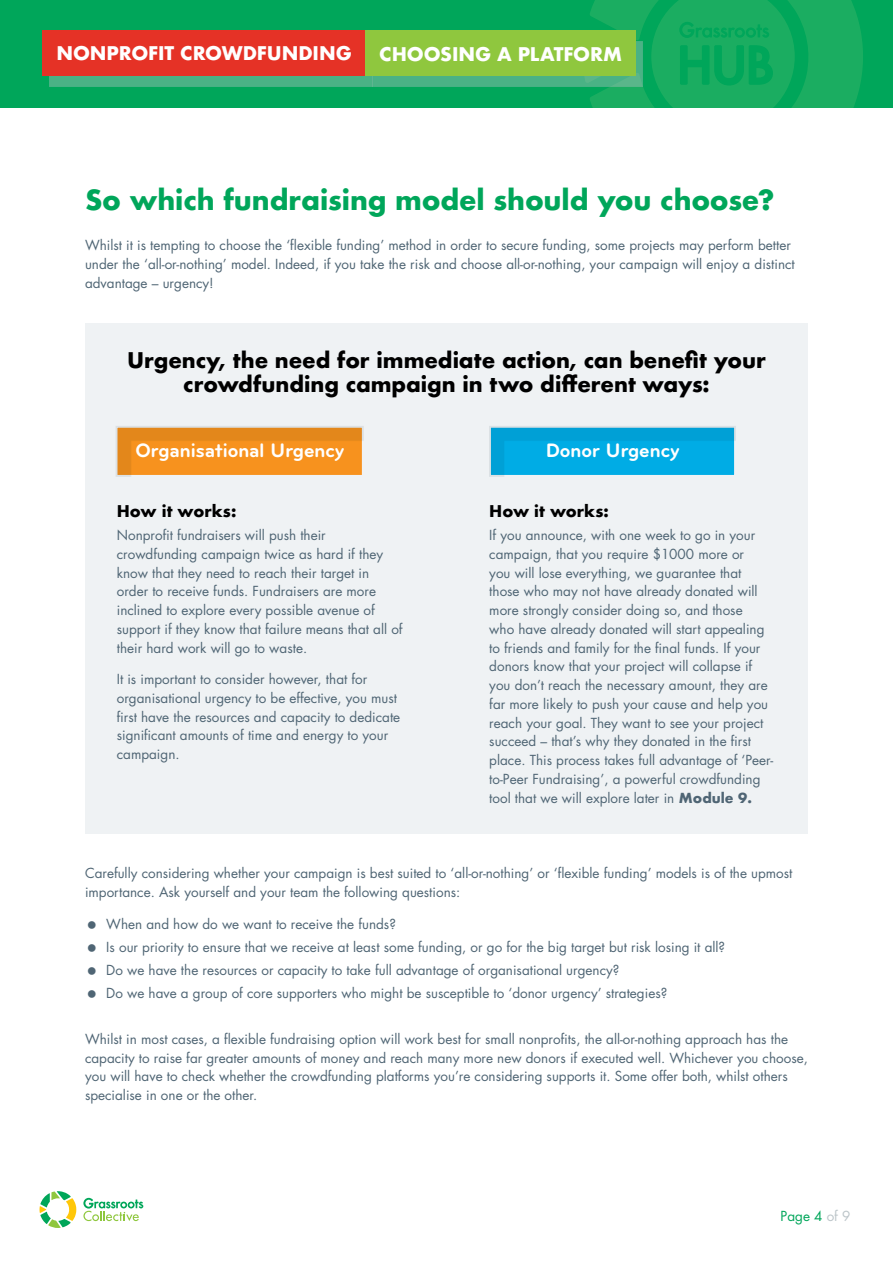
<style>
.page{position:relative;width:893px;height:1263px;background:#fff}
.page>*{position:absolute;margin:0;border:0;box-sizing:border-box;transform-origin:0 0}
.t1{font:700 27px "Futura";letter-spacing:-.005em;color:#00a65a}
.t2{font:700 21px/24px "Futura";color:#000;text-align:center}
.t3{font:700 20.25px "Bryant";letter-spacing:-.02em;color:#fff}
.t4{font:700 18.3px "Futura";letter-spacing:-.005em;color:#fff}
.t5{font:700 15.75px "Futura";color:#000}
.t6{font:13.5px/18.8px "Futura";color:#4f6574}
.t7{font:13.5px "Futura";color:#00a65a}
.s1{font-weight:700}
.s2{color:#bcc5c9}
</style>
<div class="page">
<div style="left:85px;top:323px;width:723px;height:510px;background:#eff2f4"></div>
<svg style="left:40px;top:1191px;width:36px;height:37px"></svg>
<svg style="left:83px;top:1198px;width:60px;height:23px"></svg>
<div style="left:114px;top:424px;width:250px;height:54px;background:#bcc5c9;opacity:.3"></div>
<div style="left:487px;top:424px;width:249px;height:54px;background:#bcc5c9;opacity:.3"></div>
<div style="left:0;top:0;width:893px;height:107px;background:#00a65a"></div>
<svg style="left:590px;top:0;width:273px;height:107px"></svg>
<div style="left:49px;top:41px;width:324px;height:46px;background:#4ab285"></div>
<div style="left:43px;top:30px;width:323px;height:46px;background:#e53226"></div>
<div style="left:373px;top:41px;width:270px;height:46px;background:#bcc5c9;opacity:.4"></div>
<div style="left:366px;top:30px;width:270px;height:46px;background:#8fc73e"></div>
<h3 class="t4" style="left:57px;top:40px;width:297px">NONPROFIT CROWDFUNDING</h3>
<h3 class="t4" style="left:379px;top:40px;width:244px">CHOOSING A PLATFORM</h3>
<h1 class="t1" style="left:85px;top:180px;width:691px">So which fundraising model should you choose?</h1>
<p class="t6" style="left:85px;top:236px;width:711px">Whilst it is tempting to choose the ‘flexible funding’ method in order to secure funding, some projects may perform better under the ‘all-or-nothing’ model. Indeed, if you take the risk and choose all-or-nothing, your campaign will enjoy a distinct advantage – urgency!</p>
<h2 class="t2" style="left:127px;top:348px;width:640px">Urgency, the need for immediate action, can benefit your crowdfunding campaign in two different ways:</h2>
<h3 class="t3" style="left:135px;top:439px;width:210px">Organisational Urgency</h3>
<h3 class="t3" style="left:545px;top:439px;width:136px">Donor Urgency</h3>
<p class="t5" style="left:117px;top:500px;width:121px">How it works:</p>
<p class="t6" style="left:117px;top:526px;width:287px">Nonprofit fundraisers will push their crowdfunding campaign twice as hard if they know that they need to reach their target in order to receive funds. Fundraisers are more inclined to explore every possible avenue of support if they know that failure means that all of their hard work will go to waste.</p>
<p class="t6" style="left:117px;top:670px;width:285px">It is important to consider however, that for organisational urgency to be effective, you must first have the resources and capacity to dedicate significant amounts of time and energy to your campaign.</p>
<p class="t5" style="left:489px;top:500px;width:121px">How it works:</p>
<p class="t6" style="left:489px;top:526px;width:286px">If you announce, with one week to go in your campaign, that you require $1000 more or<br>you will lose everything, we guarantee that those who may not have already donated will more strongly consider doing so, and those<br>who have already donated will start appealing to friends and family for the final funds. If your donors know that your project will collapse if you don’t reach the necessary amount, they are far more likely to push your cause and help you reach your goal. They want to see your project succeed – that’s why they donated in the first place. This process takes full advantage of ‘Peer&shy;to-Peer Fundraising’, a powerful crowdfunding tool that we will explore later in <span class="s1">Module 9.</span></p>
<p class="t6" style="left:85px;top:864px;width:709px">Carefully considering whether your campaign is best suited to ‘all-or-nothing’ or ‘flexible funding’ models is of the upmost importance. Ask yourself and your team the following questions:</p>
<p class="t6" style="left:106px;top:912px;width:620px;line-height:23px">When and how do we want to receive the funds?<br>Is our priority to ensure that we receive at least some funding, or go for the big target but risk losing it all?<br>Do we have the resources or capacity to take full advantage of organisational urgency?<br>Do we have a group of core supporters who might be susceptible to ‘donor urgency’ strategies?</p>
<p class="t6" style="left:85px;top:1029px;width:724px">Whilst in most cases, a flexible fundraising option will work best for small nonprofits, the all-or-nothing approach has the capacity to raise far greater amounts of money and reach many more new donors if executed well. Whichever you choose, you will have to check whether the crowdfunding platforms you’re considering supports it. Some offer both, whilst others specialise in one or the other.</p>
<p class="t7" style="left:781px;top:1207px;width:71px">Page 4 <span class="s2">of 9</span></p>
</div>
